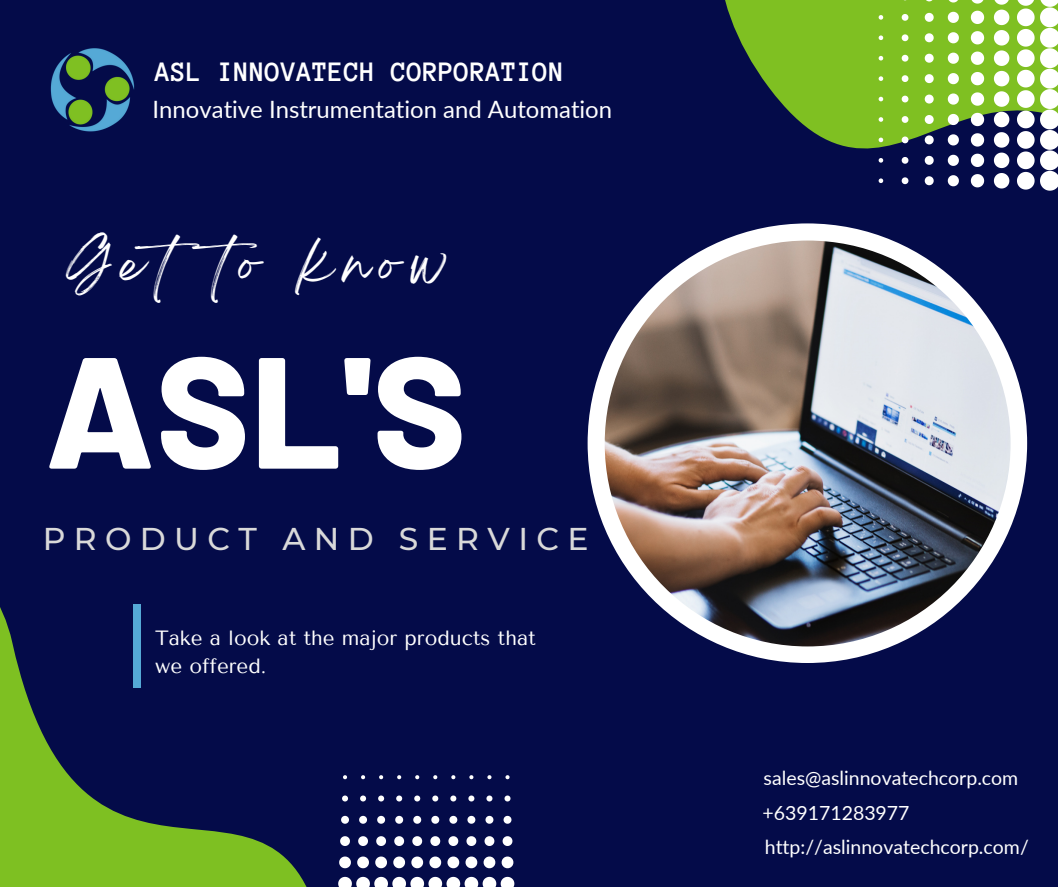
<style>
.page{position:relative;width:1058px;height:887px;background:#fff}
.page>*{position:absolute;margin:0;border:0;box-sizing:border-box;transform-origin:0 0}
.t1{font:800 157.95px "Barlow";color:#fff}
.t2{font:46.2px "Breathing";letter-spacing:.245em;color:#fff}
.t3{font:500 31.5px "Montserrat";letter-spacing:.265em;color:#d9d9d9}
.t4{font:700 28.8px "Anonymous Pro";color:#fff}
.t5{font:23.85px "Lato";color:#fff}
.t6{font:20.55px/28.2px "Tenor Sans";color:#fff}
.t7{font:19.5px "Lato";color:#fff}
</style>
<div class="page">
<div style="left:0;top:0;width:1058px;height:886px;background:#040b49"></div>
<svg style="left:0;top:607px;width:476px;height:279px"></svg>
<div style="left:133px;top:604px;width:8px;height:84px;background:#55a9d6"></div>
<img style="left:50px;top:48px;width:85px;height:84px">
<svg style="left:725px;top:0;width:315px;height:499px"></svg>
<svg style="left:970px;top:0;width:14px;height:4px"></svg>
<svg style="left:947px;top:0;width:11px;height:3px"></svg>
<svg style="left:970px;top:11px;width:14px;height:13px"></svg>
<svg style="left:947px;top:12px;width:11px;height:11px"></svg>
<svg style="left:924px;top:13px;width:9px;height:9px"></svg>
<svg style="left:901px;top:14px;width:7px;height:7px"></svg>
<svg style="left:878px;top:15px;width:5px;height:5px"></svg>
<svg style="left:970px;top:31px;width:14px;height:13px"></svg>
<svg style="left:947px;top:32px;width:11px;height:11px"></svg>
<svg style="left:924px;top:33px;width:9px;height:9px"></svg>
<svg style="left:901px;top:34px;width:7px;height:7px"></svg>
<svg style="left:878px;top:35px;width:5px;height:5px"></svg>
<svg style="left:970px;top:52px;width:14px;height:13px"></svg>
<svg style="left:947px;top:53px;width:11px;height:11px"></svg>
<svg style="left:924px;top:54px;width:9px;height:9px"></svg>
<svg style="left:901px;top:55px;width:7px;height:7px"></svg>
<svg style="left:878px;top:56px;width:5px;height:4px"></svg>
<svg style="left:970px;top:72px;width:14px;height:13px"></svg>
<svg style="left:947px;top:73px;width:11px;height:11px"></svg>
<svg style="left:924px;top:74px;width:9px;height:9px"></svg>
<svg style="left:901px;top:75px;width:7px;height:7px"></svg>
<svg style="left:878px;top:76px;width:5px;height:5px"></svg>
<svg style="left:970px;top:92px;width:14px;height:14px"></svg>
<svg style="left:947px;top:93px;width:11px;height:12px"></svg>
<svg style="left:924px;top:95px;width:9px;height:8px"></svg>
<svg style="left:901px;top:96px;width:7px;height:6px"></svg>
<svg style="left:878px;top:97px;width:5px;height:4px"></svg>
<svg style="left:970px;top:113px;width:14px;height:13px"></svg>
<svg style="left:947px;top:114px;width:11px;height:11px"></svg>
<svg style="left:924px;top:115px;width:9px;height:9px"></svg>
<svg style="left:901px;top:116px;width:7px;height:7px"></svg>
<svg style="left:878px;top:117px;width:5px;height:5px"></svg>
<svg style="left:970px;top:133px;width:14px;height:13px"></svg>
<svg style="left:947px;top:134px;width:11px;height:11px"></svg>
<svg style="left:924px;top:135px;width:9px;height:9px"></svg>
<svg style="left:901px;top:136px;width:7px;height:7px"></svg>
<svg style="left:878px;top:138px;width:5px;height:4px"></svg>
<svg style="left:970px;top:154px;width:14px;height:13px"></svg>
<svg style="left:947px;top:155px;width:11px;height:11px"></svg>
<svg style="left:924px;top:156px;width:9px;height:9px"></svg>
<svg style="left:901px;top:157px;width:7px;height:7px"></svg>
<svg style="left:878px;top:158px;width:5px;height:5px"></svg>
<svg style="left:1040px;top:0;width:18px;height:191px;background:#dbe4d5"></svg>
<svg style="left:1016px;top:0;width:18px;height:189px;background:#c3d2b9"></svg>
<svg style="left:993px;top:0;width:16px;height:188px;background:#b5c7a7"></svg>
<svg style="left:970px;top:174px;width:14px;height:13px"></svg>
<svg style="left:947px;top:175px;width:11px;height:11px"></svg>
<svg style="left:924px;top:176px;width:9px;height:9px"></svg>
<svg style="left:901px;top:177px;width:7px;height:7px"></svg>
<svg style="left:878px;top:178px;width:5px;height:5px"></svg>
<svg style="left:501px;top:856px;width:12px;height:12px"></svg>
<svg style="left:502px;top:836px;width:10px;height:10px"></svg>
<svg style="left:503px;top:815px;width:8px;height:8px"></svg>
<svg style="left:504px;top:795px;width:6px;height:6px"></svg>
<svg style="left:505px;top:775px;width:4px;height:4px"></svg>
<svg style="left:483px;top:856px;width:12px;height:12px"></svg>
<svg style="left:484px;top:836px;width:10px;height:10px"></svg>
<svg style="left:485px;top:815px;width:8px;height:8px"></svg>
<svg style="left:486px;top:795px;width:6px;height:6px"></svg>
<svg style="left:487px;top:775px;width:4px;height:4px"></svg>
<svg style="left:465px;top:856px;width:12px;height:12px"></svg>
<svg style="left:466px;top:836px;width:10px;height:10px"></svg>
<svg style="left:467px;top:815px;width:8px;height:8px"></svg>
<svg style="left:468px;top:795px;width:6px;height:6px"></svg>
<svg style="left:469px;top:775px;width:4px;height:4px"></svg>
<svg style="left:447px;top:856px;width:12px;height:12px"></svg>
<svg style="left:448px;top:836px;width:10px;height:10px"></svg>
<svg style="left:449px;top:815px;width:8px;height:8px"></svg>
<svg style="left:450px;top:795px;width:6px;height:6px"></svg>
<svg style="left:451px;top:775px;width:4px;height:4px"></svg>
<svg style="left:429px;top:856px;width:12px;height:12px"></svg>
<svg style="left:430px;top:836px;width:10px;height:10px"></svg>
<svg style="left:431px;top:815px;width:8px;height:8px"></svg>
<svg style="left:432px;top:795px;width:6px;height:6px"></svg>
<svg style="left:433px;top:775px;width:4px;height:4px"></svg>
<svg style="left:411px;top:856px;width:12px;height:12px"></svg>
<svg style="left:412px;top:836px;width:10px;height:10px"></svg>
<svg style="left:413px;top:815px;width:8px;height:8px"></svg>
<svg style="left:414px;top:795px;width:6px;height:6px"></svg>
<svg style="left:415px;top:775px;width:4px;height:4px"></svg>
<svg style="left:393px;top:856px;width:12px;height:12px"></svg>
<svg style="left:394px;top:836px;width:10px;height:10px"></svg>
<svg style="left:395px;top:815px;width:8px;height:8px"></svg>
<svg style="left:396px;top:795px;width:6px;height:6px"></svg>
<svg style="left:397px;top:775px;width:4px;height:4px"></svg>
<svg style="left:375px;top:856px;width:12px;height:12px"></svg>
<svg style="left:376px;top:836px;width:10px;height:10px"></svg>
<svg style="left:377px;top:815px;width:8px;height:8px"></svg>
<svg style="left:378px;top:795px;width:6px;height:6px"></svg>
<svg style="left:379px;top:775px;width:4px;height:4px"></svg>
<svg style="left:357px;top:856px;width:12px;height:12px"></svg>
<svg style="left:358px;top:836px;width:10px;height:10px"></svg>
<svg style="left:359px;top:815px;width:8px;height:8px"></svg>
<svg style="left:360px;top:795px;width:6px;height:6px"></svg>
<svg style="left:361px;top:775px;width:4px;height:4px"></svg>
<svg style="left:338px;top:876px;width:176px;height:10px"></svg>
<svg style="left:339px;top:856px;width:12px;height:12px"></svg>
<svg style="left:340px;top:836px;width:10px;height:10px"></svg>
<svg style="left:341px;top:815px;width:8px;height:8px"></svg>
<svg style="left:342px;top:795px;width:6px;height:6px"></svg>
<svg style="left:343px;top:775px;width:4px;height:4px"></svg>
<div style="left:587px;top:223px;width:440px;height:440px;background:#fff;border-radius:50%"></div>
<img style="left:604px;top:240px;width:406px;height:406px;border-radius:50%">
<p class="t4" style="left:155px;top:57px;width:411px">ASL INNOVATECH CORPORATION</p>
<p class="t5" style="left:153px;top:95px;width:461px">Innovative Instrumentation and Automation</p>
<p class="t2" style="left:67px;top:250px;width:380px">Getto know</p>
<p class="t1" style="left:45px;top:310px;width:423px">ASL'S</p>
<p class="t3" style="left:43px;top:519px;width:547px">PRODUCT AND SERVICE</p>
<p class="t6" style="left:155px;top:623px;width:382px">Take a look at the major products that we offered.</p>
<p class="t7" style="left:763px;top:766px;width:256px">sales@aslinnovatechcorp.com</p>
<p class="t7" style="left:762px;top:800px;width:148px">+639171283977</p>
<p class="t7" style="left:764px;top:834px;width:265px">http://aslinnovatechcorp.com/</p>
</div>
